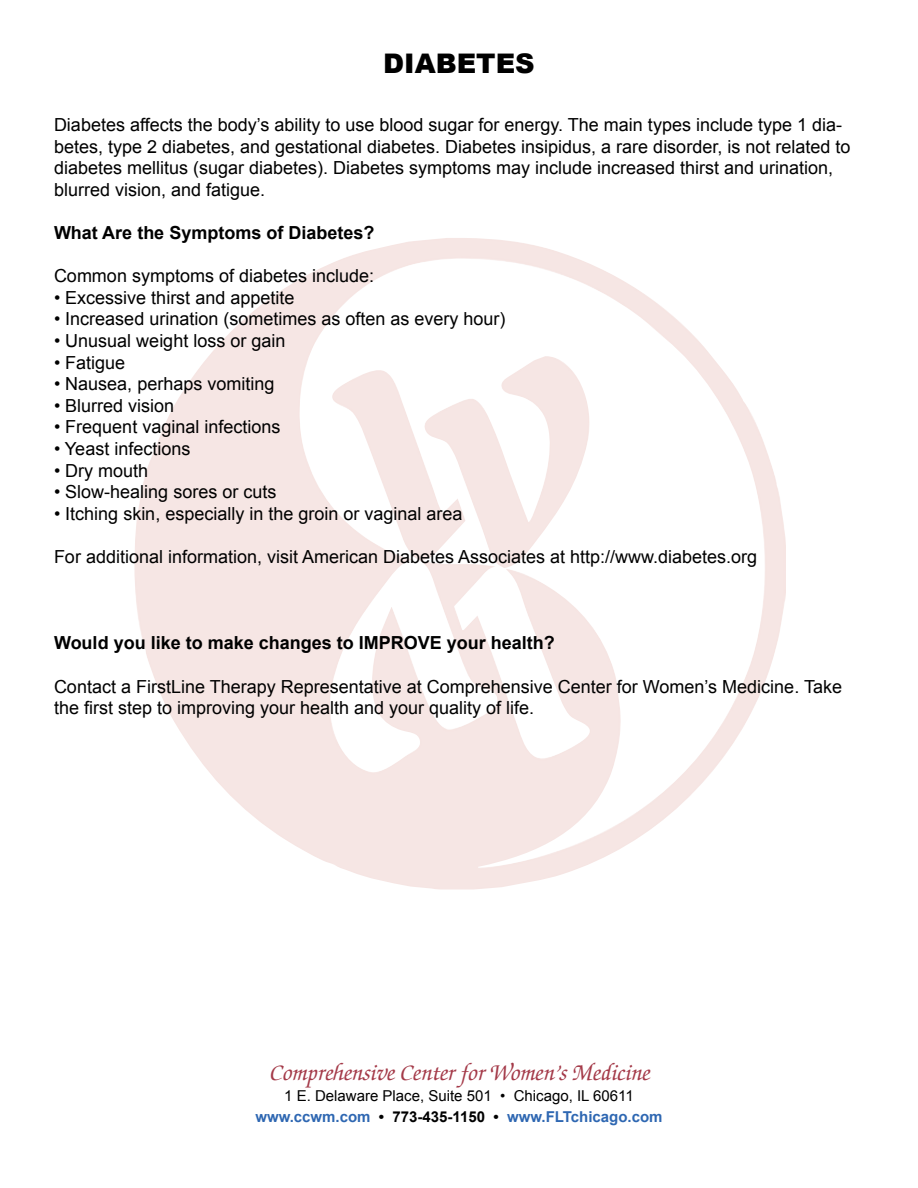
<style>
.page{position:relative;width:918px;height:1188px;background:#fff}
.page>*{position:absolute;margin:0;border:0;box-sizing:border-box;transform-origin:0 0}
.t1{font:900 27px "Arial";color:#000}
.t2{font:italic 500 24px "Zapf Chancery";color:#a43a49}
.t3{font:18px/21.6px "Arial";color:#000}
.t4{font:700 18px "Arial";color:#000}
.t5{font:15px/21px "Arial";color:#000;text-align:center}
.s1{font-weight:700;color:#2e67b2}
.s2{font-weight:700}
</style>
<div class="page">
<img style="left:134px;top:238px;width:652px;height:651px">
<h1 class="t1" style="left:383px;top:44px;width:153px">DIABETES</h1>
<p class="t3" style="left:54px;top:114px;width:798px">Diabetes affects the body’s ability to use blood sugar for energy. The main types include type 1 dia&shy;betes, type 2 diabetes, and gestational diabetes. Diabetes insipidus, a rare disorder, is not related to diabetes mellitus (sugar diabetes). Diabetes symptoms may include increased thirst and urination, blurred vision, and fatigue.</p>
<p class="t4" style="left:54px;top:221px;width:322px">What Are the Symptoms of Diabetes?</p>
<p class="t3" style="left:54px;top:265px;width:322px">Common symptoms of diabetes include:</p>
<p class="t3" style="left:54px;top:287px;width:242px">• Excessive thirst and appetite</p>
<p class="t3" style="left:54px;top:308px;width:453px">• Increased urination (sometimes as often as every hour)</p>
<p class="t3" style="left:54px;top:330px;width:233px">• Unusual weight loss or gain</p>
<p class="t3" style="left:54px;top:352px;width:73px">• Fatigue</p>
<p class="t3" style="left:54px;top:373px;width:222px">• Nausea, perhaps vomiting</p>
<p class="t3" style="left:54px;top:395px;width:122px">• Blurred vision</p>
<p class="t3" style="left:54px;top:416px;width:228px">• Frequent vaginal infections</p>
<p class="t3" style="left:54px;top:438px;width:138px">• Yeast infections</p>
<p class="t3" style="left:54px;top:460px;width:96px">• Dry mouth</p>
<p class="t3" style="left:54px;top:481px;width:224px">• Slow-healing sores or cuts</p>
<p class="t3" style="left:54px;top:503px;width:410px">• Itching skin, especially in the groin or vaginal area</p>
<p class="t3" style="left:54px;top:546px;width:705px">For additional information, visit American Diabetes Associates at http://www.diabetes.org</p>
<p class="t4" style="left:54px;top:631px;width:502px">Would you like to make changes to IMPROVE your health?</p>
<p class="t3" style="left:54px;top:676px;width:790px">Contact a FirstLine Therapy Representative at Comprehensive Center for Women’s Medicine. Take the first step to improving your health and your quality of life.</p>
<h2 class="t2" style="left:269px;top:1060px;width:382px">Comprehensive Center for Women’s Medicine</h2>
<p class="t5" style="left:255px;top:1085px;width:409px">1 E. Delaware Place, Suite 501 • Chicago, IL 60611 <span class="s1">www.ccwm.com</span> <span class="s2">• 773-435-1150 •</span> <span class="s1">www.FLTchicago.com</span></p>
</div>
